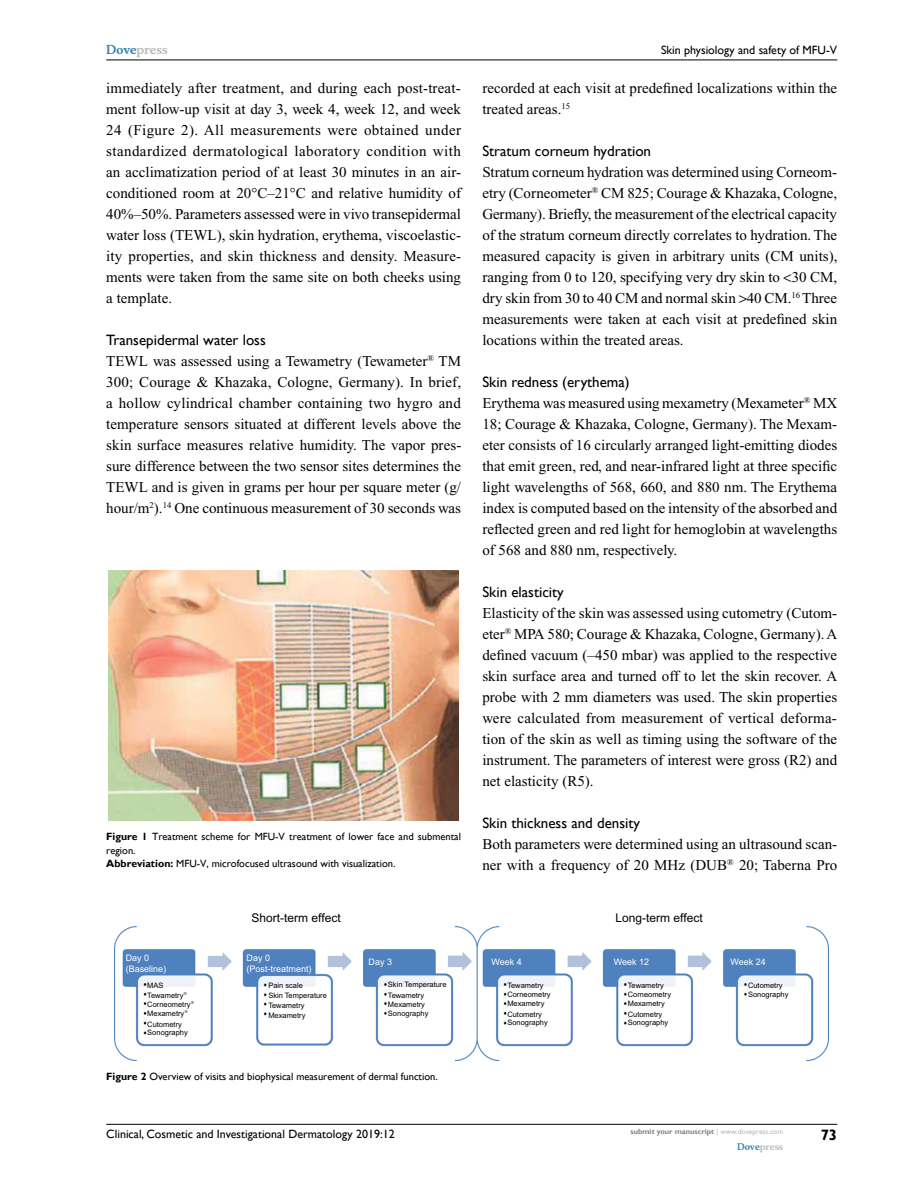
<style>
.page{position:relative;width:918px;height:1188px;background:#fff}
.page>*{position:absolute;margin:0;border:0;box-sizing:border-box;transform-origin:0 0}
.t1{font:15px/21px "Times New Roman";color:#000;text-align:justify}
.t2{font:15px "Gill Sans";color:#000}
.t3{font:700 15px "Gill Sans";color:#000}
.t4{font:12px "Gill Sans";color:#000}
.t5{font:12px "Arial";color:#000}
.t6{font:700 12px "Musee";color:#b8babc}
.t7{font:10.5px/13.5px "Gill Sans";color:#000}
.t8{font:9px/10.8px "Arial";color:#fff}
.t9{font:700 9px "Musee";color:#b8babc}
.t10{font:7.5px/8.7px "Arial";color:#000}
.t11{font:700 7.5px "Gill Sans";color:#808285}
.s1{color:#3785ad}
.s2{font-weight:700}
.s3{font-weight:400;color:#b8babc}
</style>
<div class="page">
<hr style="left:106px;top:1124px;width:731px;height:1px;background:#000">
<hr style="left:106px;top:60px;width:731px;height:1px;background:#000">
<img style="left:108px;top:570px;width:351px;height:251px">
<img style="left:115px;top:927px;width:714px;height:134px">
<p class="t6" style="left:106px;top:43px;width:63px"><span class="s1">Dove</span>press</p>
<p class="t1" style="left:106px;top:77px;width:356px">immediately after treatment, and during each post-treat&shy;ment follow-up visit at day 3, week 4, week 12, and week 24 (Figure 2). All measurements were obtained under standardized dermatological laboratory condition with an acclimatization period of at least 30 minutes in an air&shy;conditioned room at 20°C–21°C and relative humidity of 40%–50%. Parameters assessed were in vivo transepidermal water loss (TEWL), skin hydration, erythema, viscoelastic&shy;ity properties, and skin thickness and density. Measure&shy;ments were taken from the same site on both cheeks using a template.</p>
<p class="t2" style="left:106px;top:331px;width:161px">Transepidermal water loss</p>
<p class="t1" style="left:106px;top:350px;width:357px">TEWL was assessed using a Tewametry (Tewameter<sup>®</sup> TM 300; Courage &amp; Khazaka, Cologne, Germany). In brief, a hollow cylindrical chamber containing two hygro and temperature sensors situated at different levels above the skin surface measures relative humidity. The vapor pres&shy;sure difference between the two sensor sites determines the TEWL and is given in grams per hour per square meter (g/ hour/m<sup>2</sup>).<sup>14</sup> One continuous measurement of 30 seconds was</p>
<p class="t7" style="left:106px;top:830px;width:356px"><span class="s2">Figure 1</span> Treatment scheme for MFU-V treatment of lower face and submental region.<br><span class="s2">Abbreviation:</span> MFU-V, microfocused ultrasound with visualization.</p>
<p class="t4" style="left:661px;top:43px;width:178px">Skin physiology and safety of MFU-V</p>
<p class="t1" style="left:482px;top:77px;width:356px">recorded at each visit at predefined localizations within the treated areas.<sup>15</sup></p>
<p class="t2" style="left:482px;top:142px;width:170px">Stratum corneum hydration</p>
<p class="t1" style="left:482px;top:161px;width:357px">Stratum corneum hydration was determined using Corneom&shy;etry (Corneometer<sup>®</sup> CM 825; Courage &amp; Khazaka, Cologne, Germany). Briefly, the measurement of the electrical capacity of the stratum corneum directly correlates to hydration. The measured capacity is given in arbitrary units (CM units), ranging from 0 to 120, specifying very dry skin to 30 CM, dry skin from 30 to 40 CM and normal skin 40 CM.<sup>16</sup> Three measurements were taken at each visit at predefined skin locations within the treated areas.</p>
<p class="t2" style="left:482px;top:373px;width:149px">Skin redness (erythema)</p>
<p class="t1" style="left:482px;top:392px;width:356px">Erythema was measured using mexametry (Mexameter<sup>®</sup> MX 18; Courage &amp; Khazaka, Cologne, Germany). The Mexam&shy;eter consists of 16 circularly arranged light-emitting diodes that emit green, red, and near-infrared light at three specific light wavelengths of 568, 660, and 880 nm. The Erythema index is computed based on the intensity of the absorbed and reflected green and red light for hemoglobin at wavelengths of 568 and 880 nm, respectively.</p>
<p class="t2" style="left:482px;top:583px;width:83px">Skin elasticity</p>
<p class="t1" style="left:482px;top:602px;width:356px">Elasticity of the skin was assessed using cutometry (Cutom&shy;eter<sup>®</sup> MPA 580; Courage &amp; Khazaka, Cologne, Germany). A defined vacuum (–450 mbar) was applied to the respective skin surface area and turned off to let the skin recover. A probe with 2 mm diameters was used. The skin properties were calculated from measurement of vertical deforma&shy;tion of the skin as well as timing using the software of the instrument. The parameters of interest were gross (R2) and net elasticity (R5).</p>
<p class="t2" style="left:482px;top:814px;width:159px">Skin thickness and density</p>
<p class="t1" style="left:482px;top:833px;width:356px">Both parameters were determined using an ultrasound scan&shy;ner with a frequency of 20 MHz (DUB<sup>®</sup> 20; Taberna Pro</p>
<p class="t5" style="left:252px;top:909px;width:91px">Short-term effect</p>
<p class="t5" style="left:616px;top:909px;width:89px">Long-term effect</p>
<p class="t8" style="left:369px;top:957px;width:25px">Day 3</p>
<p class="t8" style="left:491px;top:957px;width:32px">Week 4</p>
<p class="t8" style="left:614px;top:957px;width:37px">Week 12</p>
<p class="t8" style="left:730px;top:957px;width:37px">Week 24</p>
<p class="t8" style="left:126px;top:952px;width:42px">Day 0 (Baseline)</p>
<p class="t8" style="left:247px;top:952px;width:67px">Day 0 (Post-treatment)</p>
<p class="t10" style="left:268px;top:981px;width:36px">Pain scale</p>
<p class="t10" style="left:388px;top:980px;width:60px">Skin Temperature</p>
<p class="t10" style="left:268px;top:1001px;width:39px;line-height:9.4px">Tewametry<br>Mexametry</p>
<p class="t10" style="left:147px;top:981px;width:18px">MAS</p>
<p class="t10" style="left:147px;top:999px;width:45px;line-height:9.8px">Corneometry<br>Mexametry</p>
<p class="t10" style="left:388px;top:990px;width:39px;line-height:9.6px">Tewametry<br>Mexametry</p>
<p class="t10" style="left:147px;top:991px;width:38px">Tewametry</p>
<p class="t10" style="left:268px;top:991px;width:60px">Skin Temperature</p>
<p class="t10" style="left:388px;top:1009px;width:42px">Sonography</p>
<p class="t10" style="left:147px;top:1020px;width:42px">Cutometry<br>Sonography</p>
<p class="t7" style="left:106px;top:1069px;width:333px"><span class="s2">Figure 2</span> Overview of visits and biophysical measurement of dermal function.</p>
<p class="t10" style="left:507px;top:980px;width:45px">Tewametry<br>Corneometry</p>
<p class="t10" style="left:507px;top:998px;width:39px;line-height:10.4px">Mexametry<br>Cutometry</p>
<p class="t10" style="left:507px;top:1018px;width:42px">Sonography</p>
<p class="t10" style="left:628px;top:980px;width:45px">Tewametry<br>Corneometry</p>
<p class="t10" style="left:628px;top:998px;width:39px;line-height:10.4px">Mexametry<br>Cutometry</p>
<p class="t10" style="left:628px;top:1018px;width:42px">Sonography</p>
<p class="t10" style="left:748px;top:981px;width:42px">Cutometry<br>Sonography</p>
<p class="t4" style="left:106px;top:1127px;width:290px">Clinical, Cosmetic and Investigational Dermatology 2019:12</p>
<p class="t11" style="left:631px;top:1127px;width:154px">submit your manuscript <span class="s3">| www.dovepress.com</span></p>
<p class="t9" style="left:737px;top:1141px;width:48px"><span class="s1">Dove</span>press</p>
<p class="t3" style="left:821px;top:1126px;width:18px">73</p>
</div>
